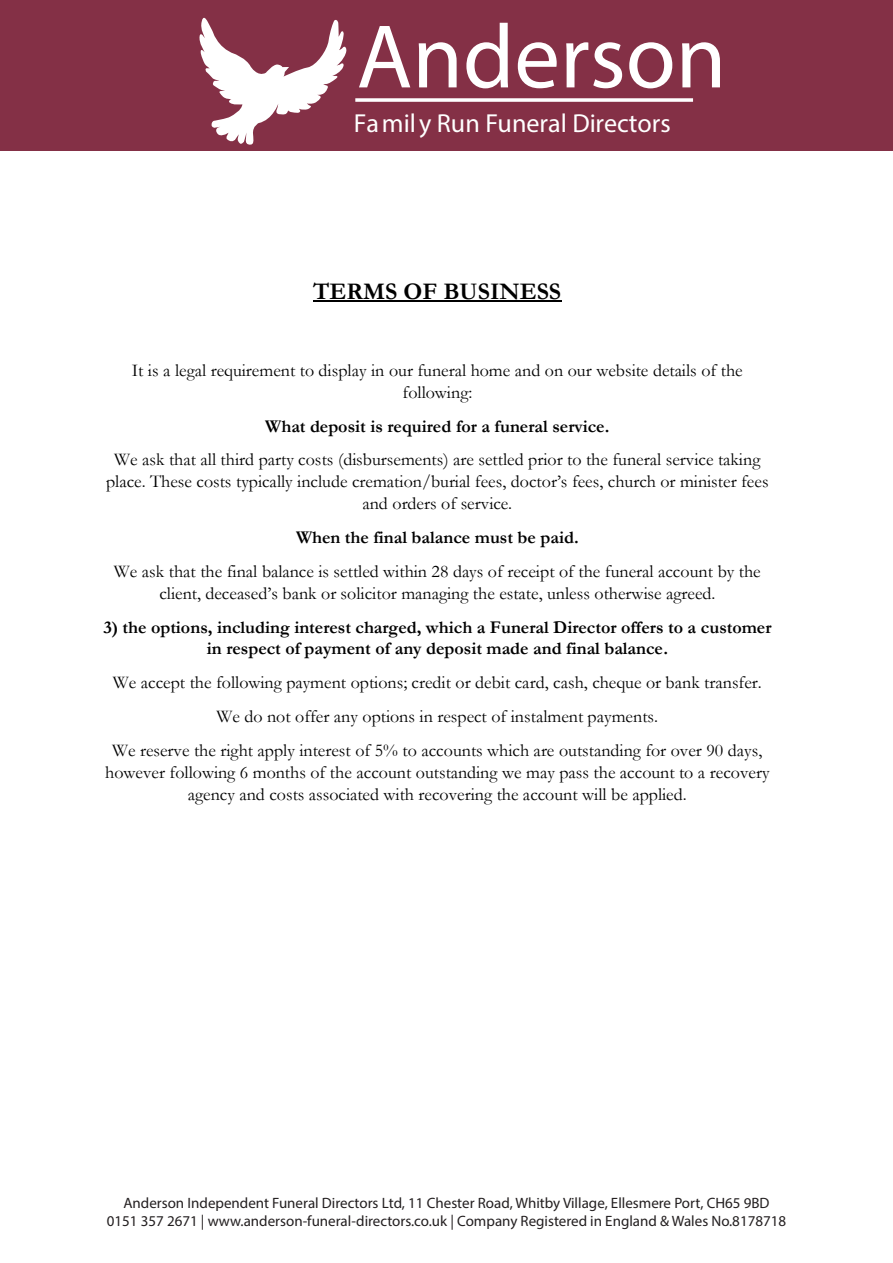
<style>
.page{position:relative;width:893px;height:1263px;background:#fff}
.page>*{position:absolute;margin:0;border:0;box-sizing:border-box;transform-origin:0 0}
.t1{font:91.05px "Myriad Pro";color:#fff}
.t2{font:26.1px "Myriad Pro";color:#fff}
.t3{font:700 24px "Garamond";color:#000}
.t4{font:18px/33.9px "Garamond";color:#000;text-align:center}
.t5{font:700 18px/21.9px "Garamond";color:#000;text-align:center}
.t6{font:15px "Myriad Pro";color:#231f20}
.s1{font-weight:700}
</style>
<div class="page">
<div style="left:0;top:0;width:893px;height:151px;background:#843046"></div>
<svg style="left:355px;top:98px;width:338px;height:4px"></svg>
<svg style="left:199px;top:17px;width:148px;height:128px"></svg>
<hr style="left:313px;top:300px;width:248px;height:2px;background:#000">
<h1 class="t1" style="left:357px;top:1px;width:371px">Anderson</h1>
<h2 class="t2" style="left:354px;top:107px;width:319px">Famil y Run Funeral Directors</h2>
<p class="t3" style="left:313px;top:275px;width:249px">TERMS OF BUSINESS</p>
<p class="t4" style="left:132px;top:359px;width:612px;line-height:21.9px">It is a legal requirement to display in our funeral home and on our website details of the following:</p>
<p class="t4" style="left:114px;top:408px;width:648px"><span class="s1">What deposit is required for a funeral service.<br></span>We ask that all third party costs (disbursements) are settled prior to the funeral service taking</p>
<p class="t4" style="left:106px;top:470px;width:664px;line-height:21.9px">place. These costs typically include cremation/burial fees, doctor’s fees, church or minister fees and orders of service.</p>
<p class="t4" style="left:114px;top:520px;width:648px"><span class="s1">When the final balance must be paid.<br></span>We ask that the final balance is settled within 28 days of receipt of the funeral account by the</p>
<p class="t4" style="left:159px;top:576px;width:558px">client, deceased’s bank or solicitor managing the estate, unless otherwise agreed.</p>
<p class="t5" style="left:103px;top:616px;width:670px">3) the options, including interest charged, which a Funeral Director offers to a customer in respect of payment of any deposit made and final balance.</p>
<p class="t4" style="left:112px;top:665px;width:652px">We accept the following payment options; credit or debit card, cash, cheque or bank transfer.<br>We do not offer any options in respect of instalment payments.<br>We reserve the right apply interest of 5% to accounts which are outstanding for over 90 days,</p>
<p class="t4" style="left:105px;top:761px;width:666px;line-height:21.9px">however following 6 months of the account outstanding we may pass the account to a recovery agency and costs associated with recovering the account will be applied.</p>
<p class="t6" style="left:123px;top:1194px;width:648px">Anderson Independent Funeral Directors Ltd, 11 Chester Road, Whitby Village, Ellesmere Port, CH65 9BD</p>
<p class="t6" style="left:107px;top:1212px;width:681px">0151 357 2671 | www.anderson-funeral-directors.co.uk | Company Registered in England &amp; Wales No.8178718</p>
</div>
